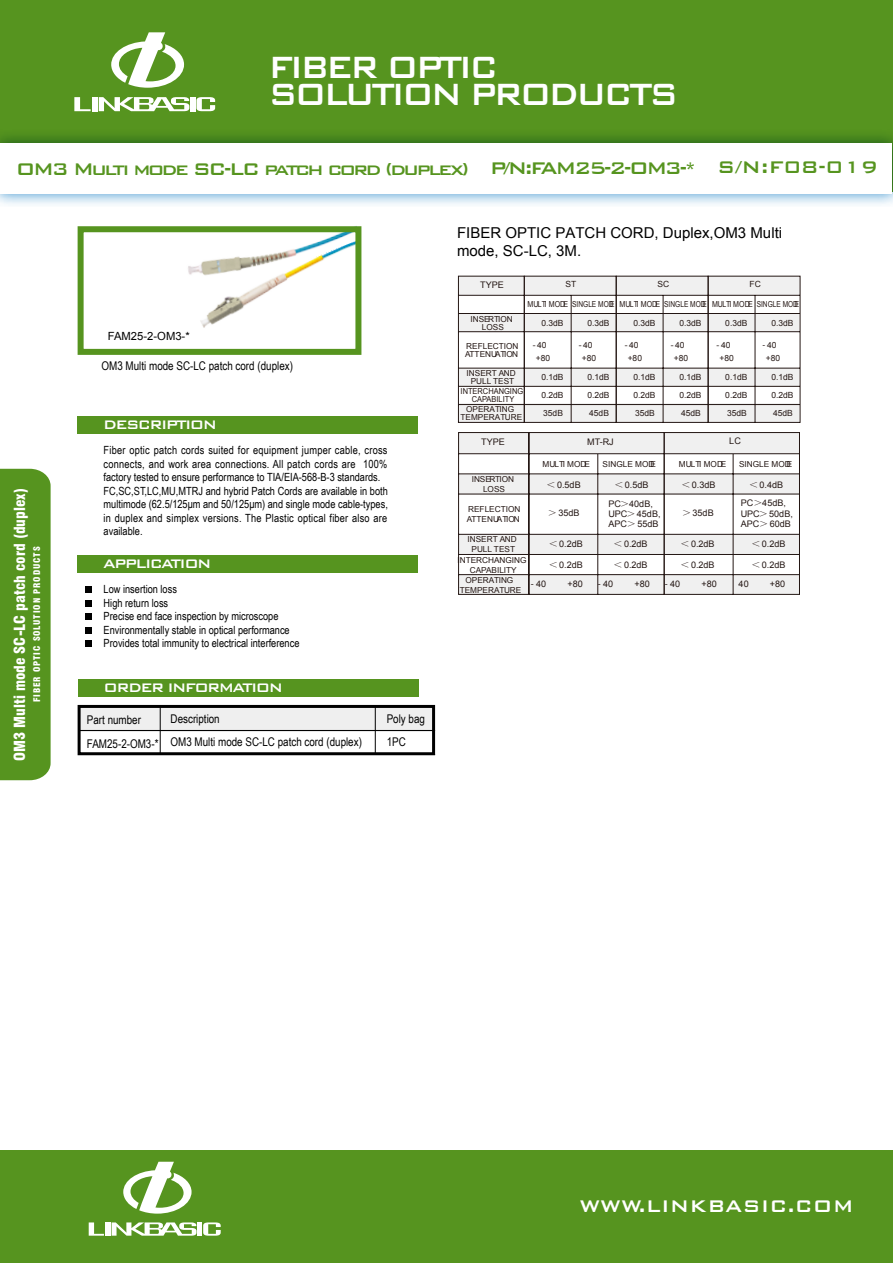
<style>
.page{position:relative;width:893px;height:1263px;background:#fff}
.page>*{position:absolute;margin:0;border:0;box-sizing:border-box;transform-origin:0 0}
.t1{font:500 41.1px "Bank Gothic BT";letter-spacing:-.1em;color:#fff;scale:.9 1}
.t2{font:500 22.5px "Bank Gothic BT";letter-spacing:-.105em;color:#56941f}
.t3{font:500 22.5px "Bank Gothic BT";color:#fff}
.t4{font:500 16.5px "Bank Gothic BT";letter-spacing:-.1em;color:#fff}
.t5{font:15px/18px "Arial";color:#000}
.t6{font:900 condensed 15px "Swiss 721 BT";color:#fff}
.t7{font:12px/23.9px "Arial Narrow";color:#000}
.t8{font:11.25px/13.5px "Arial Narrow";letter-spacing:.02em;color:#000}
.t9{font:11.25px/13.5px "Arial Narrow";color:#000}
.t10{font:11.25px "Arial";color:#000}
.t11{font:9px/18.5px "Arial";color:#241714;text-align:center}
.t12{font:900 condensed 9px "Swiss 721 BT";letter-spacing:.1em;color:#fff}
.t13{font:8.55px/18px "Arial";color:#241714;text-align:center}
.t14{font:8.25px/9.9px "Arial";color:#241714;text-align:center}
.t15{font:8.25px "Arial";color:#241714;scale:.8 1}
.t16{font:8.25px/7.5px "Arial";color:#241714;text-align:center;scale:.9 1}
.t17{font:8.25px "Arial";color:#241714;scale:.86 1}
.s1{font-family:"CT Hei Ti SJ"}
.s2{font-family:"Sim Sun"}
</style>
<div class="page">
<div style="left:0;top:1px;width:893px;height:191px;background:#56941f"></div>
<div style="left:0;top:1150px;width:893px;height:113px;background:#56941f"></div>
<div style="left:0;top:469px;width:51px;height:311px;background:#56941f"></div>
<svg style="left:0;top:136px;width:893px;height:69px"></svg>
<div style="left:1px;top:143px;width:891px;height:51px;background:#fff"></div>
<div style="left:78px;top:416px;width:340px;height:17px;background:#56941f"></div>
<div style="left:78px;top:555px;width:340px;height:17px;background:#56941f"></div>
<div style="left:85px;top:586px;width:7px;height:6px;background:#000"></div>
<div style="left:85px;top:601px;width:7px;height:6px;background:#000"></div>
<div style="left:85px;top:614px;width:7px;height:6px;background:#000"></div>
<div style="left:85px;top:627px;width:7px;height:6px;background:#000"></div>
<div style="left:85px;top:640px;width:7px;height:6px;background:#000"></div>
<div style="left:78px;top:679px;width:340px;height:17px;background:#56941f"></div>
<div style="left:79px;top:707px;width:356px;height:24px;background:#efefef"></div>
<div style="left:78px;top:705px;width:357px;height:50px;border:3px solid #000"></div>
<hr style="left:78px;top:730px;width:357px;height:1px;background:#000">
<hr style="left:78px;top:754px;width:357px;height:1px;background:#000">
<hr style="left:160px;top:706px;width:1px;height:49px;background:#000">
<hr style="left:375px;top:706px;width:1px;height:49px;background:#000">
<svg style="left:457px;top:275px;width:344px;height:148px"></svg>
<svg style="left:458px;top:432px;width:342px;height:163px"></svg>
<img style="left:188px;top:233px;width:164px;height:42px">
<img style="left:194px;top:240px;width:160px;height:88px">
<div style="left:78px;top:226px;width:283px;height:129px;border:6px solid #56941f"></div>
<svg style="left:74px;top:97px;width:17px;height:14px"></svg>
<div style="left:92px;top:97px;width:5px;height:14px;background:#fff"></div>
<svg style="left:99px;top:97px;width:90px;height:14px"></svg>
<svg style="left:196px;top:97px;width:19px;height:14px"></svg>
<div style="left:190px;top:97px;width:5px;height:14px;background:#fff"></div>
<svg style="left:111px;top:32px;width:73px;height:56px"></svg>
<svg style="left:89px;top:1222px;width:15px;height:14px"></svg>
<div style="left:105px;top:1222px;width:5px;height:14px;background:#fff"></div>
<svg style="left:112px;top:1222px;width:85px;height:14px"></svg>
<svg style="left:203px;top:1222px;width:18px;height:14px"></svg>
<div style="left:197px;top:1222px;width:5px;height:14px;background:#fff"></div>
<svg style="left:123px;top:1162px;width:69px;height:51px"></svg>
<h1 class="t1" style="left:268px;top:45px;width:257px">FIBER OPTIC</h1>
<h1 class="t1" style="left:268px;top:72px;width:457px">SOLUTION PRODUCTS</h1>
<h2 class="t2" style="left:16px;top:156px;width:682px">OM3 Multi mode SC-LC patch cord (duplex) P/N:FAM25-2-OM3-*</h2>
<h2 class="t2" style="left:717px;top:155px;width:162px">S/N:F08-019</h2>
<h3 class="t6" style="left:11px;top:761px;width:274px;rotate:-90deg">OM3 Multi mode SC-LC patch cord (duplex)</h3>
<p class="t12" style="left:31px;top:702px;width:157px;rotate:-90deg">FIBER OPTIC SOLUTION PRODUCTS</p>
<p class="t10" style="left:108px;top:329px;width:83px">FAM25-2-OM3-*</p>
<p class="t7" style="left:102px;top:354px;width:193px">OM3 Multi mode SC-LC patch cord (duplex)</p>
<h3 class="t4" style="left:103px;top:416px;width:115px">DESCRIPTION</h3>
<p class="t8" style="left:104px;top:443px;width:286px">Fiber optic patch cords suited for equipment jumper cable, cross connects, and work area connections. All patch cords are 100% factory tested to ensure performance to TIA/EIA-568-B-3 standards.<br>FC,SC,ST,LC,MU,MTRJ and hybrid Patch Cords are available in both multimode (62.5/125μm and 50/125μm) and single mode cable-types, in duplex and simplex versions. The Plastic optical fiber also are available.</p>
<h3 class="t4" style="left:103px;top:554px;width:110px">APPLICATION</h3>
<p class="t9" style="left:104px;top:582px;width:197px">Low insertion loss<br>High return loss<br>Precise end face inspection by microscope Environmentally stable in optical performance Provides total immunity to electrical interference</p>
<h3 class="t4" style="left:104px;top:679px;width:181px">ORDER INFORMATION</h3>
<p class="t7" style="left:171px;top:706px;width:193px">Description<br>OM3 Multi mode SC-LC patch cord (duplex)</p>
<p class="t7" style="left:387px;top:706px;width:40px">Poly bag<br>1PC</p>
<p class="t7" style="left:87px;top:708px;width:73px">Part number<br>FAM25-2-OM3-*</p>
<h3 class="t5" style="left:457px;top:224px;width:327px">FIBER OPTIC PATCH CORD, Duplex,OM3 Multi mode, SC-LC, 3M.</h3>
<p class="t13" style="left:565px;top:275px;width:12px">ST</p>
<p class="t13" style="left:657px;top:275px;width:13px">SC</p>
<p class="t13" style="left:749px;top:275px;width:13px">FC</p>
<p class="t13" style="left:587px;top:314px;width:24px">0.3dB</p>
<p class="t13" style="left:579px;top:339px;width:19px;line-height:12.8px">-40 +80</p>
<p class="t13" style="left:587px;top:368px;width:24px;text-align:justify">0.1dB 0.2dB 45dB</p>
<p class="t11" style="left:480px;top:276px;width:25px">TYPE</p>
<p class="t17" style="left:528px;top:298px;width:49px">MULTI MODE</p>
<p class="t15" style="left:572px;top:298px;width:285px">SINGLE MODE MULTI MODE SINGLE MODE MULTI MODE SINGLE MODE</p>
<p class="t14" style="left:471px;top:316px;width:44px;line-height:7.5px">INSERTION<br>LOSS</p>
<p class="t13" style="left:541px;top:314px;width:24px">0.3dB</p>
<p class="t13" style="left:533px;top:339px;width:19px;line-height:12.8px">-40 +80</p>
<p class="t13" style="left:541px;top:368px;width:24px;text-align:justify">0.1dB 0.2dB 35dB</p>
<p class="t13" style="left:633px;top:314px;width:24px">0.3dB</p>
<p class="t13" style="left:625px;top:339px;width:19px;line-height:12.8px">-40 +80</p>
<p class="t13" style="left:633px;top:368px;width:24px;text-align:justify">0.1dB 0.2dB 35dB</p>
<p class="t13" style="left:679px;top:314px;width:24px">0.3dB</p>
<p class="t13" style="left:671px;top:339px;width:19px;line-height:12.8px">-40 +80</p>
<p class="t13" style="left:679px;top:368px;width:24px;text-align:justify">0.1dB 0.2dB 45dB</p>
<p class="t13" style="left:725px;top:314px;width:24px">0.3dB</p>
<p class="t13" style="left:717px;top:339px;width:19px;line-height:12.8px">-40 +80</p>
<p class="t13" style="left:725px;top:368px;width:24px;text-align:justify">0.1dB 0.2dB 35dB</p>
<p class="t13" style="left:771px;top:314px;width:24px">0.3dB</p>
<p class="t13" style="left:763px;top:339px;width:19px;line-height:12.8px"><span class="s1">-</span>40 +80</p>
<p class="t13" style="left:771px;top:368px;width:24px;text-align:justify">0.1dB 0.2dB 45dB</p>
<p class="t14" style="left:465px;top:343px;width:55px;line-height:7.5px;text-align:left">REFLECTION<br>ATTENUATION</p>
<p class="t14" style="left:467px;top:370px;width:51px;line-height:7.5px">INSERT AND<br>PULL TEST</p>
<p class="t16" style="left:461px;top:388px;width:71px">INTERCHANGING<br>CAPABILITY</p>
<p class="t14" style="left:460px;top:406px;width:63px;line-height:7.5px">OPERATING<br>TEMPERATURE</p>
<p class="t11" style="left:729px;top:431px;width:13px">LC</p>
<p class="t11" style="left:481px;top:432px;width:25px">TYPE</p>
<p class="t11" style="left:587px;top:432px;width:28px">MT-RJ</p>
<p class="t11" style="left:608px;top:476px;width:46px"><span class="s2">＜</span>0.5dB<br>PC<span class="s2">＞</span>40dB,</p>
<p class="t11" style="left:614px;top:535px;width:36px"><span class="s2">＜</span>0.2dB</p>
<p class="t11" style="left:614px;top:555px;width:36px"><span class="s2">＜</span>0.2dB</p>
<p class="t11" style="left:598px;top:575px;width:17px"><span class="s1">-</span> 40</p>
<p class="t11" style="left:634px;top:575px;width:17px">+80</p>
<p class="t14" style="left:679px;top:459px;width:49px">MULTI MODE</p>
<p class="t14" style="left:739px;top:459px;width:55px">SINGLE MODE</p>
<p class="t14" style="left:542px;top:459px;width:49px">MULTI MODE</p>
<p class="t14" style="left:603px;top:459px;width:55px">SINGLE MODE</p>
<p class="t14" style="left:472px;top:474px;width:44px">INSERTION<br>LOSS</p>
<p class="t11" style="left:547px;top:476px;width:36px"><span class="s2">＜</span>0.5dB</p>
<p class="t11" style="left:548px;top:504px;width:33px"><span class="s2">＞</span>35dB</p>
<p class="t11" style="left:549px;top:535px;width:36px"><span class="s2">＜</span>0.2dB</p>
<p class="t11" style="left:549px;top:555px;width:36px"><span class="s2">＜</span>0.2dB</p>
<p class="t11" style="left:681px;top:476px;width:36px"><span class="s2">＜</span>0.3dB</p>
<p class="t11" style="left:749px;top:476px;width:36px"><span class="s2">＜</span>0.4dB</p>
<p class="t11" style="left:741px;top:494px;width:47px">PC <span class="s2">＞</span>45dB,</p>
<p class="t14" style="left:467px;top:504px;width:55px;text-align:left">REFLECTION<br>ATTENUATION</p>
<p class="t11" style="left:682px;top:504px;width:33px"><span class="s2">＞</span>35dB</p>
<p class="t11" style="left:741px;top:505px;width:54px">UPC<span class="s2">＞</span>50dB,</p>
<p class="t11" style="left:608px;top:505px;width:54px">UPC<span class="s2">＞</span>45dB,</p>
<p class="t11" style="left:741px;top:515px;width:52px">APC<span class="s2">＞</span>60dB</p>
<p class="t11" style="left:608px;top:515px;width:52px">APC<span class="s2">＞</span>55dB</p>
<p class="t14" style="left:467px;top:535px;width:51px">INSERT AND<br>PULL TEST</p>
<p class="t11" style="left:681px;top:535px;width:36px"><span class="s2">＜</span>0.2dB</p>
<p class="t11" style="left:681px;top:555px;width:36px"><span class="s2">＜</span>0.2dB</p>
<p class="t11" style="left:751px;top:535px;width:36px"><span class="s2">＜</span>0.2dB</p>
<p class="t11" style="left:751px;top:555px;width:36px"><span class="s2">＜</span>0.2dB</p>
<p class="t14" style="left:457px;top:555px;width:71px">INTERCHANGING<br>CAPABILITY</p>
<p class="t14" style="left:460px;top:575px;width:63px">OPERATING<br>TEMPERATURE</p>
<p class="t11" style="left:531px;top:575px;width:17px"><span class="s1">-</span> 40</p>
<p class="t11" style="left:567px;top:575px;width:17px">+80</p>
<p class="t11" style="left:665px;top:575px;width:17px"><span class="s1">-</span> 40</p>
<p class="t11" style="left:701px;top:575px;width:17px">+80</p>
<p class="t11" style="left:739px;top:575px;width:12px">40</p>
<p class="t11" style="left:770px;top:575px;width:17px">+80</p>
<h2 class="t3" style="left:579px;top:1194px;width:276px">WWW.LINKBASIC.COM</h2>
</div>
